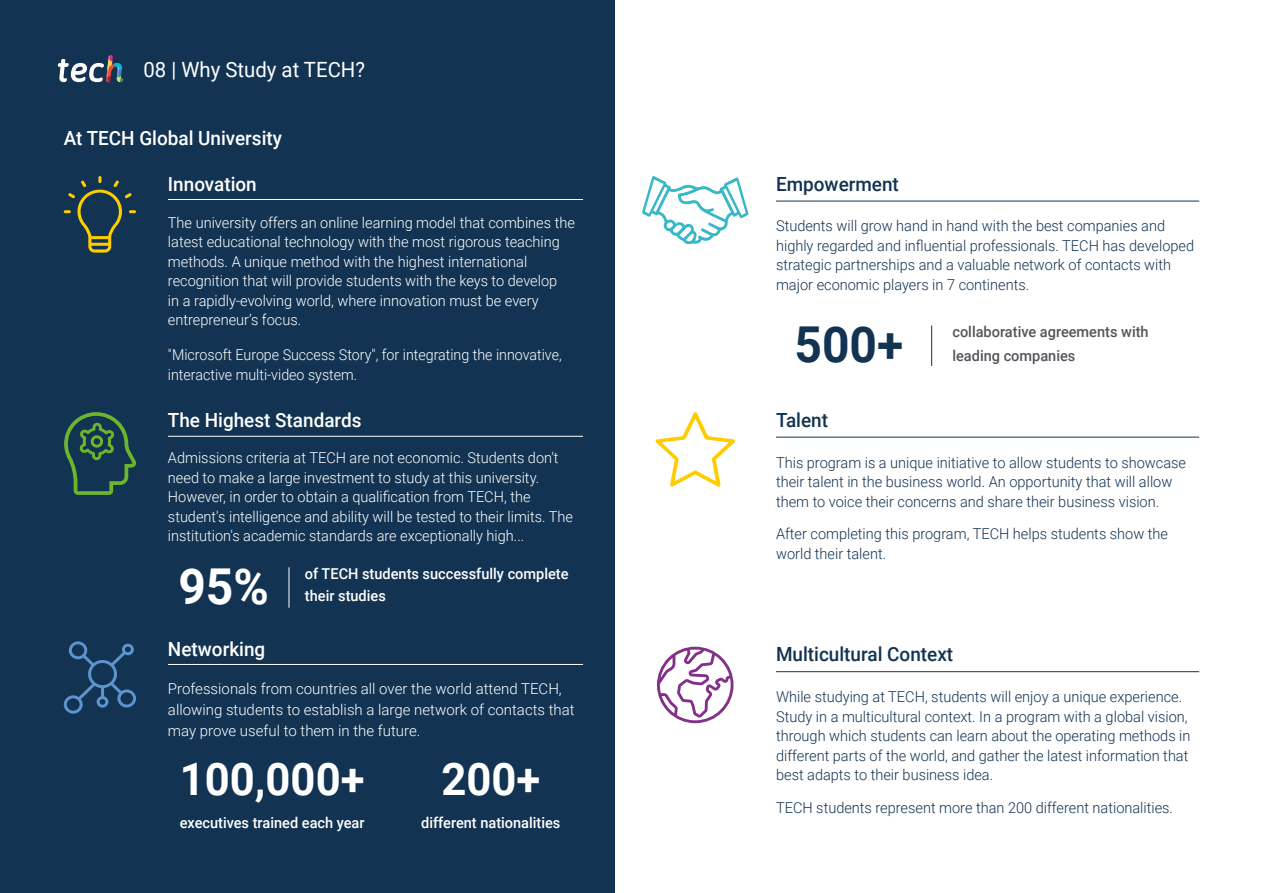
<style>
.page{position:relative;width:1263px;height:893px;background:#fff}
.page>*{position:absolute;margin:0;border:0;box-sizing:border-box;transform-origin:0 0}
.t1{font:700 49.5px "Roboto";color:#123352}
.t2{font:700 49.5px "Roboto";color:#fff}
.t3{font:700 45px "Roboto";color:#fff}
.t4{font:21px "Roboto";color:#fff}
.t5{font:500 19.5px "Roboto";color:#fff}
.t6{font:500 19.5px "Roboto";color:#123352}
.t7{font:300 15px/19.5px "Roboto";color:#123352}
.t8{font:300 15px/19.5px "Roboto";color:#fff}
.t9{font:500 15px "Roboto";color:#fff}
.t10{font:300 15px/19.5px "Roboto";color:#fff;scale:.95 1}
.t11{font:500 15px "Roboto";color:#52555b}
</style>
<div class="page">
<div style="left:0;top:0;width:614px;height:893px;background:#123352"></div>
<hr style="left:1262px;top:344px;width:1px;height:549px;background:#123352">
<hr style="left:776px;top:201px;width:423px;height:1px;background:#123352">
<hr style="left:931px;top:326px;width:1px;height:40px;background:#123352">
<hr style="left:168px;top:664px;width:415px;height:1px;background:#fff">
<hr style="left:168px;top:199px;width:415px;height:1px;background:#fff">
<hr style="left:289px;top:567px;width:1px;height:41px;background:#fff">
<hr style="left:168px;top:436px;width:415px;height:1px;background:#fff">
<svg style="left:64px;top:412px;width:72px;height:83px"></svg>
<hr style="left:776px;top:671px;width:423px;height:1px;background:#123352">
<hr style="left:776px;top:437px;width:423px;height:1px;background:#123352">
<svg style="left:64px;top:176px;width:72px;height:77px"></svg>
<svg style="left:64px;top:641px;width:72px;height:73px"></svg>
<svg style="left:642px;top:176px;width:107px;height:68px"></svg>
<svg style="left:657px;top:647px;width:76px;height:76px"></svg>
<svg style="left:655px;top:412px;width:80px;height:75px"></svg>
<svg style="left:58px;top:55px;width:65px;height:28px"></svg>
<h3 class="t4" style="left:144px;top:55px;width:223px">08 | Why Study at TECH?</h3>
<h3 class="t5" style="left:64px;top:125px;width:220px">At TECH Global University</h3>
<h3 class="t5" style="left:168px;top:170px;width:90px">Innovation</h3>
<p class="t8" style="left:168px;top:212px;width:408px">The university offers an online learning model that combines the latest educational technology with the most rigorous teaching methods. A unique method with the highest international recognition that will provide students with the keys to develop<br>in a rapidly-evolving world, where innovation must be every entrepreneur’s focus.</p>
<p class="t10" style="left:168px;top:344px;width:416px">"Microsoft Europe Success Story", for integrating the innovative, interactive multi-video system.</p>
<h3 class="t5" style="left:168px;top:406px;width:195px">The Highest Standards</h3>
<p class="t8" style="left:168px;top:448px;width:407px">Admissions criteria at TECH are not economic. Students don't need to make a large investment to study at this university.<br>However, in order to obtain a qualification from TECH, the student's intelligence and ability will be tested to their limits. The institution's academic standards are exceptionally high...</p>
<h1 class="t2" style="left:178px;top:552px;width:92px">95%</h1>
<p class="t9" style="left:305px;top:563px;width:265px">of TECH students successfully complete</p>
<p class="t9" style="left:305px;top:585px;width:82px">their studies</p>
<h3 class="t5" style="left:168px;top:635px;width:99px">Networking</h3>
<p class="t8" style="left:168px;top:678px;width:408px;line-height:21px">Professionals from countries all over the world attend TECH, allowing students to establish a large network of contacts that may prove useful to them in the future.</p>
<h2 class="t3" style="left:180px;top:748px;width:186px">100,000+</h2>
<p class="t9" style="left:180px;top:812px;width:186px">executives trained each year</p>
<h2 class="t3" style="left:441px;top:748px;width:100px">200+</h2>
<p class="t9" style="left:421px;top:812px;width:141px">different nationalities</p>
<h3 class="t6" style="left:776px;top:170px;width:124px">Empowerment</h3>
<p class="t7" style="left:776px;top:216px;width:420px">Students will grow hand in hand with the best companies and highly regarded and influential professionals. TECH has developed strategic partnerships and a valuable network of contacts with major economic players in 7 continents.</p>
<p class="t11" style="left:952px;top:321px;width:198px">collaborative agreements with</p>
<h1 class="t1" style="left:794px;top:309px;width:110px">500+</h1>
<p class="t11" style="left:952px;top:345px;width:125px">leading companies</p>
<h3 class="t6" style="left:776px;top:406px;width:53px">Talent</h3>
<p class="t7" style="left:776px;top:452px;width:411px">This program is a unique initiative to allow students to showcase their talent in the business world. An opportunity that will allow them to voice their concerns and share their business vision.</p>
<p class="t7" style="left:776px;top:523px;width:393px">After completing this program, TECH helps students show the world their talent.</p>
<h3 class="t6" style="left:776px;top:641px;width:179px">Multicultural Context</h3>
<p class="t7" style="left:776px;top:686px;width:416px">While studying at TECH, students will enjoy a unique experience.<br>Study in a multicultural context. In a program with a global vision, through which students can learn about the operating methods in different parts of the world, and gather the latest information that best adapts to their business idea.</p>
<p class="t7" style="left:776px;top:797px;width:398px">TECH students represent more than 200 different nationalities.</p>
</div>
